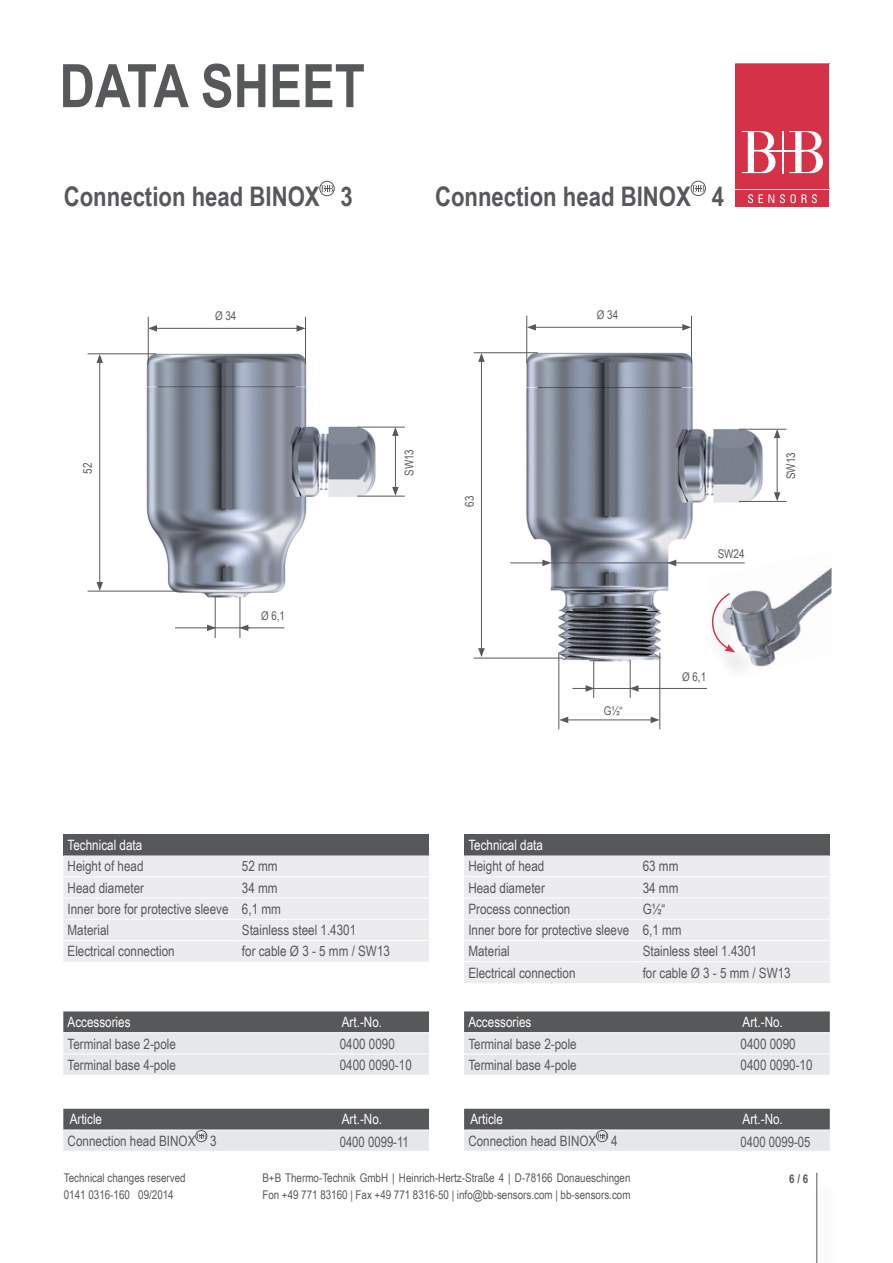
<style>
.page{position:relative;width:893px;height:1263px;background:#fff}
.page>*{position:absolute;margin:0;border:0;box-sizing:border-box;transform-origin:0 0}
.t1{font:700 60px "Arial Narrow";color:#57585a}
.t2{font:700 27px "Arial Narrow";color:#57585a}
.t3{font:14.25px/21.3px "Arial Narrow";color:#57585a}
.t4{font:14.25px "Arial Narrow";color:#fff}
.t5{font:12px/16.5px "Arial Narrow";color:#57585a}
.t6{font:700 12px "Arial Narrow";color:#57585a}
</style>
<div class="page">
<div style="left:320px;top:181px;width:14px;height:15px;border:1px solid #57585a;border-radius:50%"></div>
<svg style="left:321px;top:185px;width:12px;height:7px"></svg>
<img style="left:508px;top:352px;width:263px;height:320px">
<hr style="left:481px;top:359px;width:1px;height:292px;background:#57585a">
<svg style="left:478px;top:353px;width:7px;height:9px"></svg>
<svg style="left:478px;top:648px;width:7px;height:9px"></svg>
<hr style="left:474px;top:658px;width:89px;height:1px;background:#57585a">
<hr style="left:474px;top:352px;width:64px;height:1px;background:#57585a">
<hr style="left:533px;top:327px;width:152px;height:1px;background:#57585a">
<svg style="left:682px;top:324px;width:9px;height:7px"></svg>
<svg style="left:527px;top:324px;width:9px;height:7px"></svg>
<hr style="left:526px;top:316px;width:1px;height:47px;background:#57585a">
<hr style="left:691px;top:316px;width:1px;height:47px;background:#57585a">
<hr style="left:739px;top:429px;width:47px;height:1px;background:#57585a">
<hr style="left:739px;top:501px;width:47px;height:1px;background:#57585a">
<hr style="left:777px;top:436px;width:1px;height:59px;background:#57585a">
<svg style="left:774px;top:429px;width:6px;height:9px"></svg>
<svg style="left:774px;top:492px;width:6px;height:9px"></svg>
<hr style="left:630px;top:660px;width:1px;height:38px;background:#57585a">
<hr style="left:593px;top:660px;width:1px;height:38px;background:#57585a">
<hr style="left:594px;top:688px;width:41px;height:1px;background:#57585a">
<hr style="left:636px;top:688px;width:71px;height:1px;background:#57585a">
<svg style="left:630px;top:685px;width:8px;height:7px"></svg>
<svg style="left:572px;top:685px;width:22px;height:7px"></svg>
<hr style="left:551px;top:563px;width:119px;height:1px;background:#57585a">
<hr style="left:510px;top:563px;width:35px;height:1px;background:#57585a">
<svg style="left:542px;top:560px;width:9px;height:6px"></svg>
<hr style="left:674px;top:563px;width:71px;height:1px;background:#57585a">
<svg style="left:667px;top:560px;width:9px;height:6px"></svg>
<hr style="left:559px;top:653px;width:1px;height:76px;background:#57585a">
<hr style="left:660px;top:653px;width:1px;height:76px;background:#57585a">
<hr style="left:566px;top:720px;width:87px;height:1px;background:#57585a">
<svg style="left:651px;top:717px;width:9px;height:6px"></svg>
<svg style="left:559px;top:717px;width:9px;height:6px"></svg>
<img style="left:708px;top:550px;width:124px;height:122px">
<div style="left:705px;top:594px;width:50px;height:84px;background:#231f20;opacity:.46"></div>
<svg style="left:707px;top:592px;width:28px;height:60px"></svg>
<div style="left:691px;top:181px;width:15px;height:15px;border:1px solid #57585a;border-radius:50%"></div>
<svg style="left:692px;top:185px;width:12px;height:7px"></svg>
<img style="left:117px;top:339px;width:263px;height:258px">
<hr style="left:99px;top:361px;width:1px;height:223px;background:#57585a">
<svg style="left:96px;top:355px;width:7px;height:8px"></svg>
<svg style="left:96px;top:582px;width:7px;height:9px"></svg>
<hr style="left:88px;top:591px;width:89px;height:1px;background:#57585a">
<hr style="left:88px;top:354px;width:68px;height:1px;background:#57585a">
<hr style="left:155px;top:328px;width:144px;height:1px;background:#57585a">
<svg style="left:296px;top:325px;width:9px;height:7px"></svg>
<svg style="left:149px;top:325px;width:8px;height:7px"></svg>
<hr style="left:148px;top:317px;width:1px;height:47px;background:#57585a">
<hr style="left:305px;top:317px;width:1px;height:47px;background:#57585a">
<hr style="left:357px;top:427px;width:48px;height:1px;background:#57585a">
<hr style="left:357px;top:496px;width:48px;height:1px;background:#57585a">
<hr style="left:395px;top:433px;width:1px;height:56px;background:#57585a">
<svg style="left:392px;top:427px;width:7px;height:9px"></svg>
<svg style="left:392px;top:487px;width:7px;height:9px"></svg>
<hr style="left:240px;top:597px;width:1px;height:41px;background:#57585a">
<hr style="left:215px;top:597px;width:1px;height:41px;background:#57585a">
<hr style="left:209px;top:628px;width:41px;height:1px;background:#57585a">
<hr style="left:246px;top:628px;width:38px;height:1px;background:#57585a">
<svg style="left:239px;top:625px;width:9px;height:6px"></svg>
<hr style="left:175px;top:628px;width:34px;height:1px;background:#57585a">
<svg style="left:207px;top:625px;width:9px;height:6px"></svg>
<svg style="left:63px;top:1109px;width:366px;height:42px;background:#a0a1a3"></svg>
<div style="left:63px;top:834px;width:366px;height:21px;background:#57585a"></div>
<div style="left:63px;top:855px;width:366px;height:107px;background:#ececee"></div>
<hr style="left:63px;top:876px;width:175px;height:1px;background:#fff">
<hr style="left:238px;top:876px;width:191px;height:1px;background:#fff">
<hr style="left:63px;top:897px;width:175px;height:1px;background:#fff">
<hr style="left:238px;top:897px;width:191px;height:1px;background:#fff">
<hr style="left:63px;top:919px;width:175px;height:1px;background:#fff">
<hr style="left:238px;top:919px;width:191px;height:1px;background:#fff">
<hr style="left:63px;top:940px;width:175px;height:1px;background:#fff">
<hr style="left:238px;top:940px;width:191px;height:1px;background:#fff">
<svg style="left:63px;top:1011px;width:366px;height:64px;background:#b7b8ba"></svg>
<hr style="left:63px;top:1032px;width:272px;height:1px;background:#fff">
<hr style="left:335px;top:1032px;width:94px;height:1px;background:#fff">
<hr style="left:63px;top:1053px;width:272px;height:1px;background:#fff">
<hr style="left:335px;top:1053px;width:94px;height:1px;background:#fff">
<svg style="left:464px;top:1109px;width:366px;height:42px;background:#a0a1a3"></svg>
<div style="left:464px;top:834px;width:366px;height:21px;background:#57585a"></div>
<div style="left:464px;top:855px;width:366px;height:128px;background:#ececee"></div>
<hr style="left:464px;top:876px;width:174px;height:1px;background:#fff">
<hr style="left:638px;top:876px;width:192px;height:1px;background:#fff">
<hr style="left:464px;top:897px;width:174px;height:1px;background:#fff">
<hr style="left:638px;top:897px;width:192px;height:1px;background:#fff">
<hr style="left:464px;top:919px;width:174px;height:1px;background:#fff">
<hr style="left:638px;top:919px;width:192px;height:1px;background:#fff">
<hr style="left:464px;top:940px;width:174px;height:1px;background:#fff">
<hr style="left:638px;top:940px;width:192px;height:1px;background:#fff">
<hr style="left:464px;top:961px;width:174px;height:1px;background:#fff">
<hr style="left:638px;top:961px;width:192px;height:1px;background:#fff">
<svg style="left:464px;top:1011px;width:366px;height:64px;background:#b7b8ba"></svg>
<hr style="left:464px;top:1032px;width:272px;height:1px;background:#fff">
<hr style="left:736px;top:1032px;width:94px;height:1px;background:#fff">
<hr style="left:464px;top:1053px;width:272px;height:1px;background:#fff">
<hr style="left:736px;top:1053px;width:94px;height:1px;background:#fff">
<div style="left:736px;top:190px;width:93px;height:17px;background:#d63247"></div>
<svg style="left:736px;top:64px;width:93px;height:139px"></svg>
<hr style="left:816px;top:1172px;width:1px;height:91px;background:#57585a">
<h1 class="t1" style="left:60px;top:41px;width:307px">DATA SHEET</h1>
<h2 class="t2" style="left:64px;top:176px;width:291px">Connection head BINOX 3</h2>
<p class="t5" style="left:215px;top:307px;width:23px">Ø 34</p>
<h2 class="t2" style="left:435px;top:176px;width:291px">Connection head BINOX 4</h2>
<p class="t5" style="left:597px;top:306px;width:23px">Ø 34</p>
<p class="t5" style="left:79px;top:474px;width:12px;rotate:-90deg">52</p>
<p class="t5" style="left:261px;top:607px;width:26px">Ø 6,1</p>
<p class="t5" style="left:401px;top:476px;width:28px;rotate:-90deg">SW13</p>
<p class="t4" style="left:68px;top:834px;width:76px">Technical data</p>
<p class="t3" style="left:68px;top:855px;width:78px">Height of head</p>
<p class="t3" style="left:242px;top:855px;width:37px">52 mm</p>
<p class="t3" style="left:68px;top:876px;width:78px">Head diameter</p>
<p class="t3" style="left:68px;top:876px;width:215px;text-indent:174px">34 mm<br>Inner bore for protective sleeve 6,1 mm<br>Material</p>
<p class="t3" style="left:242px;top:919px;width:116px">Stainless steel 1.4301</p>
<p class="t3" style="left:68px;top:940px;width:109px">Electrical connection</p>
<p class="t3" style="left:242px;top:940px;width:150px">for cable Ø 3 - 5 mm / SW13</p>
<p class="t4" style="left:68px;top:1012px;width:64px">Accessories</p>
<p class="t4" style="left:342px;top:1012px;width:42px">Art.-No.</p>
<p class="t3" style="left:68px;top:1032px;width:110px">Terminal base 2-pole</p>
<p class="t3" style="left:340px;top:1032px;width:57px">0400 0090</p>
<p class="t3" style="left:68px;top:1053px;width:110px">Terminal base 4-pole</p>
<p class="t3" style="left:340px;top:1053px;width:74px">0400 0090-10</p>
<p class="t4" style="left:70px;top:1109px;width:34px">Article</p>
<p class="t4" style="left:342px;top:1109px;width:42px">Art.-No.</p>
<p class="t3" style="left:68px;top:1130px;width:151px">Connection head BINOX 3</p>
<p class="t3" style="left:340px;top:1131px;width:71px">0400 0099-11</p>
<p class="t5" style="left:461px;top:507px;width:12px;rotate:-90deg">63</p>
<p class="t5" style="left:604px;top:702px;width:21px">G½“</p>
<p class="t5" style="left:718px;top:545px;width:28px">SW24</p>
<p class="t5" style="left:782px;top:479px;width:28px;rotate:-90deg">SW13</p>
<p class="t5" style="left:682px;top:668px;width:26px">Ø 6,1</p>
<p class="t4" style="left:468px;top:834px;width:76px">Technical data</p>
<p class="t3" style="left:468px;top:855px;width:78px">Height of head</p>
<p class="t3" style="left:643px;top:855px;width:37px">63 mm</p>
<p class="t3" style="left:468px;top:876px;width:78px">Head diameter</p>
<p class="t3" style="left:643px;top:876px;width:37px">34 mm</p>
<p class="t3" style="left:468px;top:897px;width:103px">Process connection</p>
<p class="t3" style="left:468px;top:897px;width:215px;text-indent:174px">G½“<br>Inner bore for protective sleeve 6,1 mm<br>Material</p>
<p class="t3" style="left:643px;top:940px;width:116px">Stainless steel 1.4301</p>
<p class="t3" style="left:468px;top:961px;width:109px">Electrical connection</p>
<p class="t3" style="left:643px;top:961px;width:150px">for cable Ø 3 - 5 mm / SW13</p>
<p class="t4" style="left:468px;top:1012px;width:64px">Accessories</p>
<p class="t4" style="left:743px;top:1012px;width:42px">Art.-No.</p>
<p class="t3" style="left:468px;top:1032px;width:110px">Terminal base 2-pole</p>
<p class="t3" style="left:740px;top:1032px;width:57px">0400 0090</p>
<p class="t3" style="left:468px;top:1053px;width:110px">Terminal base 4-pole</p>
<p class="t3" style="left:740px;top:1053px;width:74px">0400 0090-10</p>
<p class="t4" style="left:470px;top:1109px;width:34px">Article</p>
<p class="t4" style="left:743px;top:1109px;width:42px">Art.-No.</p>
<p class="t3" style="left:468px;top:1130px;width:151px">Connection head BINOX 4</p>
<p class="t3" style="left:740px;top:1131px;width:71px">0400 0099-05</p>
<p class="t5" style="left:64px;top:1169px;width:123px">Technical changes reserved<br>0141 0316-160 09/2014</p>
<p class="t5" style="left:262px;top:1169px;width:370px">B+B Thermo-Technik GmbH | Heinrich-Hertz-Straße 4 | D-78166 Donaueschingen<br>Fon +49 771 83160 | Fax +49 771 8316-50 | info@bb-sensors.com | bb-sensors.com</p>
<p class="t6" style="left:789px;top:1170px;width:21px">6 / 6</p>
</div>
